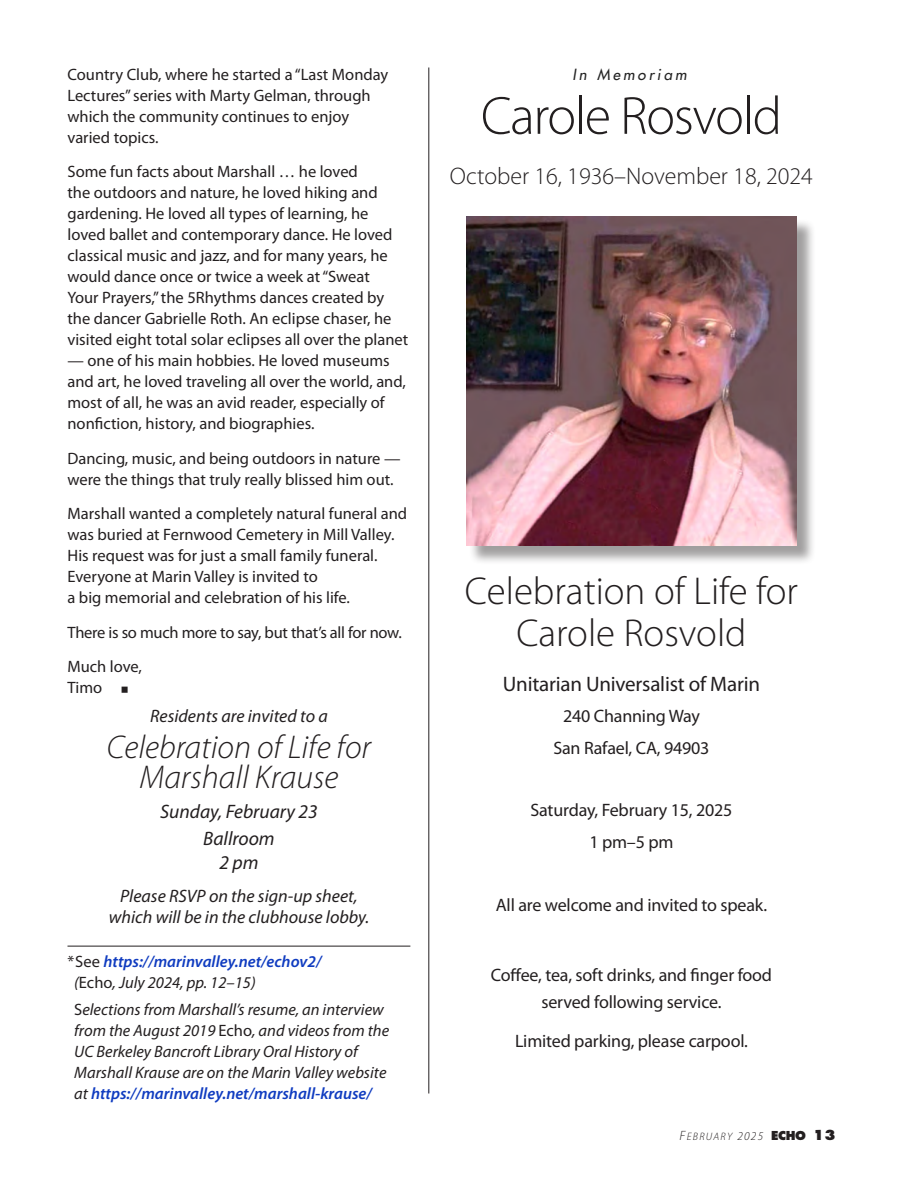
<style>
.page{position:relative;width:918px;height:1188px;background:#fff}
.page>*{position:absolute;margin:0;border:0;box-sizing:border-box;transform-origin:0 0}
._11_13{font:300 54px "Myriad Pro";letter-spacing:-.025em;color:#231f20}
.t1{font:300 39px/42.2px "Myriad Pro";color:#231f20;text-align:center}
.t2{font:italic 300 33px/30px "Myriad Pro";color:#231f20;text-align:center}
.t3{font:300 24px "Myriad Pro";color:#231f20}
.t4{font:21px "Myriad Pro";letter-spacing:-.01em;color:#231f20}
.t5{font:italic 19.5px/27px "Myriad Pro";color:#231f20;text-align:center}
.t6{font:18px/27px "Myriad Pro";letter-spacing:-.01em;color:#231f20;text-align:center}
.t7{font:italic 18px/21px "Myriad Pro";color:#231f20;text-align:center}
.t8{font:16.5px/21px "Myriad Pro";color:#231f20}
.t9{font:italic 16.5px/21px "Myriad Pro";color:#231f20}
.t10{font:italic 600 16.5px "Myriad Pro";color:#103cc0}
._11_13-2{font:italic 500 15px "Futura Std";letter-spacing:.2em;color:#242424}
.t11{font:10.8px "Myriad Pro Light It SC800";letter-spacing:.12em;color:#231f20}
.s1{font-family:"Minion Pro";font-size:21px}
.s2{font-weight:400;font-style:normal;color:#231f20}
.s3{font-style:normal}
.s4{font-weight:600;color:#103cc0}
.s5{font-size:13.5px}
.s6{font-size:12px}
.s7{font-family:"Futura Std Extra Bold SC800";font-size:12px}
.s8{font-family:"Futura Std";font-weight:800;font-size:13.5px}
</style>
<div class="page">
<hr style="left:68px;top:946px;width:342px;height:1px;background:#231f20">
<hr style="left:429px;top:68px;width:1px;height:1026px;background:#231f20">
<div style="left:469px;top:218px;width:347px;height:347px;background:#231f20;opacity:.43"></div>
<img style="left:467px;top:216px;width:329px;height:329px">
<p class="t8" style="left:68px;top:64px;width:322px">Country Club, where he started a “Last Monday Lectures” series with Marty Gelman, through which the community continues to enjoy varied topics.</p>
<p class="t8" style="left:68px;top:162px;width:342px">Some fun facts about Marshall … he loved<br>the outdoors and nature, he loved hiking and gardening. He loved all types of learning, he loved ballet and contemporary dance. He loved classical music and jazz, and for many years, he would dance once or twice a week at “Sweat<br>Your Prayers,” the 5Rhythms dances created by the dancer Gabrielle Roth. An eclipse chaser, he visited eight total solar eclipses all over the planet</p>
<p class="t8" style="left:68px;top:351px;width:340px">— one of his main hobbies. He loved museums and art, he loved traveling all over the world, and, most of all, he was an avid reader, especially of nonfiction, history, and biographies.</p>
<p class="t8" style="left:68px;top:448px;width:335px">Dancing, music, and being outdoors in nature — were the things that truly really blissed him out.</p>
<p class="t8" style="left:68px;top:504px;width:341px">Marshall wanted a completely natural funeral and was buried at Fernwood Cemetery in Mill Valley.<br>His request was for just a small family funeral.<br>Everyone at Marin Valley is invited to<br>a big memorial and celebration of his life.</p>
<p class="t8" style="left:68px;top:622px;width:336px">There is so much more to say, but that’s all for now.</p>
<p class="t8" style="left:68px;top:657px;width:76px">Much love,<br>Timo <span class="s1">■</span></p>
<p class="t7" style="left:150px;top:706px;width:179px">Residents are invited to a</p>
<p class="t2" style="left:107px;top:733px;width:266px">Celebration of Life for<br>Marshall Krause</p>
<p class="t5" style="left:160px;top:798px;width:159px">Sunday, February 23<br>Ballroom</p>
<p class="t5" style="left:219px;top:849px;width:41px">2 pm</p>
<p class="t7" style="left:109px;top:886px;width:262px">Please RSVP on the sign-up sheet, which will be in the clubhouse lobby.</p>
<p class="t10" style="left:68px;top:951px;width:255px"><span class="s2">*See</span> https://marinvalley.net/echov2/</p>
<p class="t9" style="left:74px;top:972px;width:183px">(<span class="s3">Echo</span>, July 2024, pp. 12–15)</p>
<p class="t9" style="left:74px;top:999px;width:316px"><span class="s3">S</span>elections from Marshall’s resume, an interview from the August 2019 <span class="s3">Echo</span>, and videos from the UC Berkeley Bancroft Library Oral History of Marshall Krause are on the Marin Valley website at <span class="s4">https://marinvalley.net/marshall-krause/</span></p>
<p class="_11_13-2" style="left:572px;top:65px;width:116px">In Memoriam</p>
<p class="_11_13" style="left:481px;top:86px;width:303px">Carole Rosvold</p>
<p class="t3" style="left:450px;top:163px;width:365px">October 16, 1936–November 18, 2024</p>
<p class="t1" style="left:465px;top:570px;width:335px">Celebration of Life for<br>Carole Rosvold</p>
<p class="t4" style="left:503px;top:672px;width:259px">Unitarian Universalist of Marin</p>
<p class="t6" style="left:563px;top:703px;width:138px">240 Channing Way</p>
<p class="t6" style="left:553px;top:734px;width:158px">San Rafael, CA, 94903</p>
<p class="t6" style="left:531px;top:797px;width:203px">Saturday, February 15, 2025</p>
<p class="t6" style="left:589px;top:829px;width:86px">1 pm–5 pm</p>
<p class="t6" style="left:496px;top:892px;width:273px">All are welcome and invited to speak.</p>
<p class="t6" style="left:491px;top:962px;width:283px">Coffee, tea, soft drinks, and finger food served following service.</p>
<p class="t6" style="left:515px;top:1028px;width:234px">Limited parking, please carpool.</p>
<p class="t11" style="left:679px;top:1131px;width:158px"><span class="s5">F</span>EBRUARY <span class="s6">2025</span> <span class="s7">ECHO</span> <span class="s8">13</span></p>
</div>
